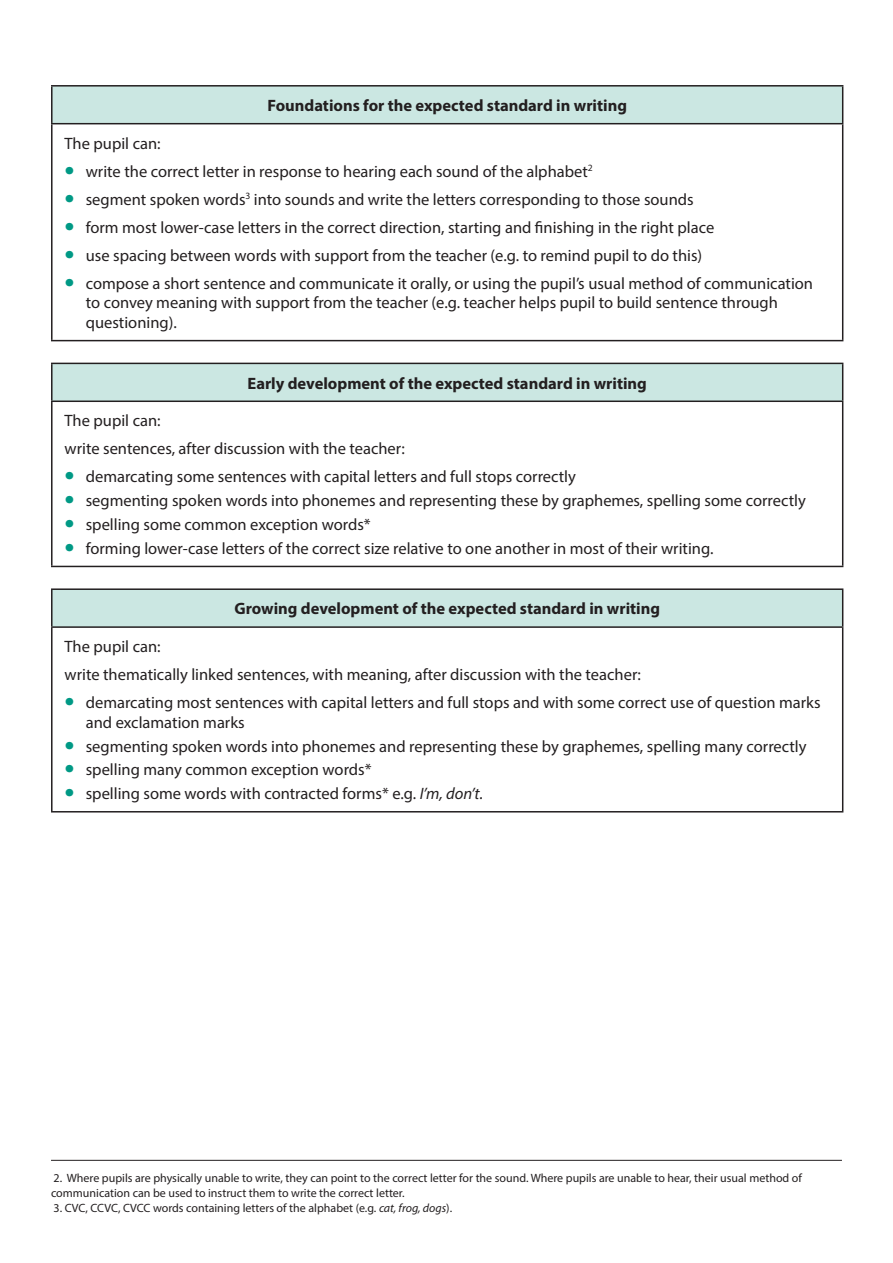
<style>
.page{position:relative;width:893px;height:1263px;background:#fff}
.page>*{position:absolute;margin:0;border:0;box-sizing:border-box;transform-origin:0 0}
.Table_body_LEFT{font:16.5px/19.5px "Myriad Pro";color:#231f20}
.Table_body_LEFT-2{font:700 16.5px "Myriad Pro";color:#231f20}
.P__paragraph_text{font:16.5px "Myriad Pro";color:#231f20}
.Footnote{font:12px/15px "Myriad Pro";color:#231f20}
.s1{font-size:36px;color:#009985}
.s2{font-style:italic}
</style>
<div class="page">
<div style="left:52px;top:86px;width:791px;height:38px;background:#cbe7e2"></div>
<hr style="left:51px;top:85px;width:792px;height:2px;background:#231f20">
<hr style="left:51px;top:87px;width:2px;height:36px;background:#231f20">
<hr style="left:842px;top:87px;width:1px;height:36px;background:#231f20">
<hr style="left:51px;top:123px;width:792px;height:1px;background:#231f20">
<hr style="left:51px;top:124px;width:2px;height:216px;background:#231f20">
<hr style="left:842px;top:124px;width:1px;height:216px;background:#231f20">
<hr style="left:51px;top:340px;width:792px;height:1px;background:#231f20">
<div style="left:52px;top:363px;width:791px;height:38px;background:#cbe7e2"></div>
<hr style="left:51px;top:363px;width:792px;height:1px;background:#231f20">
<hr style="left:51px;top:364px;width:2px;height:36px;background:#231f20">
<hr style="left:842px;top:364px;width:1px;height:36px;background:#231f20">
<hr style="left:51px;top:400px;width:792px;height:2px;background:#231f20">
<hr style="left:51px;top:402px;width:2px;height:164px;background:#231f20">
<hr style="left:842px;top:402px;width:1px;height:164px;background:#231f20">
<hr style="left:51px;top:566px;width:792px;height:1px;background:#231f20">
<div style="left:52px;top:589px;width:791px;height:38px;background:#cbe7e2"></div>
<hr style="left:51px;top:588px;width:792px;height:2px;background:#231f20">
<hr style="left:51px;top:590px;width:2px;height:36px;background:#231f20">
<hr style="left:842px;top:590px;width:1px;height:36px;background:#231f20">
<hr style="left:51px;top:626px;width:792px;height:2px;background:#231f20">
<hr style="left:51px;top:628px;width:2px;height:183px;background:#231f20">
<hr style="left:842px;top:628px;width:1px;height:183px;background:#231f20">
<hr style="left:51px;top:811px;width:792px;height:1px;background:#231f20">
<hr style="left:51px;top:1160px;width:791px;height:1px;background:#231f20">
<p class="Table_body_LEFT-2" style="left:267px;top:95px;width:361px">Foundations for the expected standard in writing</p>
<p class="Table_body_LEFT" style="left:65px;top:133px;width:98px">The pupil can:</p>
<p class="Table_body_LEFT" style="left:65px;top:161px;width:530px"><span class="s1">•</span> write the correct letter in response to hearing each sound of the alphabet<sup>2</sup></p>
<p class="Table_body_LEFT" style="left:65px;top:189px;width:631px"><span class="s1">•</span> segment spoken words<sup>3</sup> into sounds and write the letters corresponding to those sounds</p>
<p class="Table_body_LEFT" style="left:65px;top:217px;width:651px"><span class="s1">•</span> form most lower-case letters in the correct direction, starting and finishing in the right place</p>
<p class="Table_body_LEFT" style="left:65px;top:245px;width:639px"><span class="s1">•</span> use spacing between words with support from the teacher (e.g. to remind pupil to do this)</p>
<p class="Table_body_LEFT" style="left:86px;top:273px;width:729px;text-indent:-21px"><span class="s1">•</span> compose a short sentence and communicate it orally, or using the pupil’s usual method of communication to convey meaning with support from the teacher (e.g. teacher helps pupil to build sentence through questioning).</p>
<p class="Table_body_LEFT-2" style="left:248px;top:372px;width:401px">Early development of the expected standard in writing</p>
<p class="P__paragraph_text" style="left:65px;top:411px;width:98px">The pupil can:</p>
<p class="Table_body_LEFT" style="left:65px;top:439px;width:342px">write sentences, after discussion with the teacher:</p>
<p class="Table_body_LEFT" style="left:65px;top:467px;width:513px"><span class="s1">•</span> demarcating some sentences with capital letters and full stops correctly</p>
<p class="Table_body_LEFT" style="left:65px;top:491px;width:743px"><span class="s1">•</span> segmenting spoken words into phonemes and representing these by graphemes, spelling some correctly</p>
<p class="Table_body_LEFT" style="left:65px;top:514px;width:308px"><span class="s1">•</span> spelling some common exception words*</p>
<p class="Table_body_LEFT" style="left:65px;top:538px;width:650px"><span class="s1">•</span> forming lower-case letters of the correct size relative to one another in most of their writing.</p>
<p class="Table_body_LEFT-2" style="left:234px;top:598px;width:427px">Growing development of the expected standard in writing</p>
<p class="Table_body_LEFT" style="left:65px;top:637px;width:98px">The pupil can:</p>
<p class="Table_body_LEFT" style="left:65px;top:665px;width:578px">write thematically linked sentences, with meaning, after discussion with the teacher:</p>
<p class="Table_body_LEFT" style="left:86px;top:693px;width:736px;text-indent:-21px"><span class="s1">•</span> demarcating most sentences with capital letters and full stops and with some correct use of question marks and exclamation marks</p>
<p class="Table_body_LEFT" style="left:65px;top:736px;width:744px"><span class="s1">•</span> segmenting spoken words into phonemes and representing these by graphemes, spelling many correctly</p>
<p class="Table_body_LEFT" style="left:65px;top:760px;width:309px"><span class="s1">•</span> spelling many common exception words*</p>
<p class="Table_body_LEFT" style="left:65px;top:783px;width:420px"><span class="s1">•</span> spelling some words with contracted forms* e.g. <span class="s2">I’m, don’t.</span></p>
<p class="Footnote" style="left:51px;top:1170px;width:752px">2. Where pupils are physically unable to write, they can point to the correct letter for the sound. Where pupils are unable to hear, their usual method of communication can be used to instruct them to write the correct letter.</p>
<p class="Footnote" style="left:54px;top:1200px;width:400px">3. CVC, CCVC, CVCC words containing letters of the alphabet (e.g. <span class="s2">cat, frog, dogs</span>).</p>
</div>
